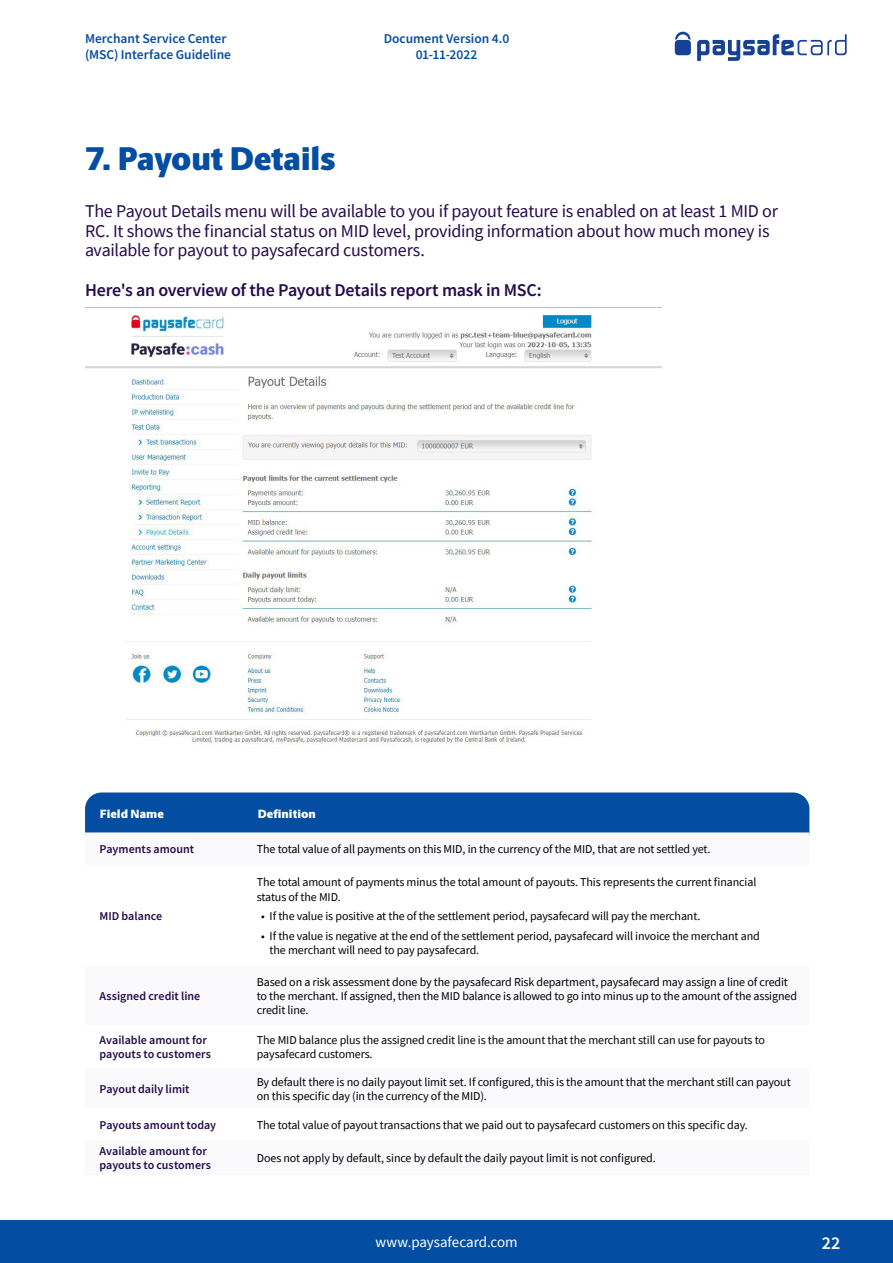
<style>
.page{position:relative;width:893px;height:1263px;background:#fff}
.page>*{position:absolute;margin:0;border:0;box-sizing:border-box;transform-origin:0 0}
.t1{font:900 33px "Berlingske Sans";letter-spacing:-.015em;color:#034ea2}
.t2{font:18px/19.5px "Source Sans Pro";letter-spacing:-.015em;color:#240b4b}
.t3{font:600 18px "Source Sans Pro";letter-spacing:-.015em;color:#240b4b}
.t4{font:600 18px "Source Sans Pro";color:#fff}
.t5{font:15px "Source Sans Pro";letter-spacing:-.005em;color:#fff}
.t6{font:600 13.5px/16.2px "Source Sans Pro";letter-spacing:-.005em;color:#034ea2}
.t7{font:12px/14.4px "Source Sans Pro";letter-spacing:-.01em;color:#000}
.t8{font:600 12px/14.4px "Source Sans Pro";color:#240b4b}
.t9{font:900 12px "Berlingske Sans";letter-spacing:.005em;color:#fff}
</style>
<div class="page">
<div style="left:0;top:1220px;width:893px;height:43px;background:#034ea2"></div>
<div style="left:675px;top:40px;width:16px;height:15px;background:#164194;border-radius:3px"></div>
<svg style="left:675px;top:32px;width:15px;height:8px"></svg>
<svg style="left:697px;top:34px;width:150px;height:27px"></svg>
<img style="left:85px;top:307px;width:576px;height:438px">
<div style="left:85px;top:792px;width:724px;height:40px;background:#034ea2"></div>
<p class="t6" style="left:85px;top:30px;width:148px">Merchant Service Center (MSC) Interface Guideline</p>
<p class="t6" style="left:384px;top:30px;width:127px;text-align:center">Document Version 4.0<br>01-11-2022</p>
<h1 class="t1" style="left:85px;top:134px;width:252px">7. Payout Details</h1>
<h2 class="t2" style="left:85px;top:201px;width:694px">The Payout Details menu will be available to you if payout feature is enabled on at least 1 MID or<br>RC. It shows the financial status on MID level, providing information about how much money is available for payout to paysafecard customers.</h2>
<h2 class="t3" style="left:85px;top:278px;width:458px">Here's an overview of the Payout Details report mask in MSC:</h2>
<p class="t9" style="left:100px;top:805px;width:66px">Field Name</p>
<p class="t9" style="left:258px;top:805px;width:60px">Definition</p>
<p class="t8" style="left:100px;top:842px;width:96px">Payments amount</p>
<p class="t7" style="left:257px;top:842px;width:455px">The total value of all payments on this MID, in the currency of the MID, that are not settled yet.</p>
<p class="t8" style="left:100px;top:909px;width:64px">MID balance</p>
<p class="t8" style="left:100px;top:989px;width:102px">Assigned credit line</p>
<p class="t7" style="left:257px;top:875px;width:501px">The total amount of payments minus the total amount of payouts. This represents the current financial status of the MID.</p>
<p class="t7" style="left:261px;top:909px;width:441px">• If the value is positive at the of the settlement period, paysafecard will pay the merchant.</p>
<p class="t7" style="left:270px;top:928px;width:492px;text-indent:-9px">• If the value is negative at the end of the settlement period, paysafecard will invoice the merchant and the merchant will need to pay paysafecard.</p>
<p class="t7" style="left:257px;top:974px;width:542px">Based on a risk assessment done by the paysafecard Risk department, paysafecard may assign a line of credit to the merchant. If assigned, then the MID balance is allowed to go into minus up to the amount of the assigned credit line.</p>
<p class="t8" style="left:100px;top:1033px;width:113px">Available amount for payouts to customers</p>
<p class="t7" style="left:257px;top:1033px;width:510px">The MID balance plus the assigned credit line is the amount that the merchant still can use for payouts to paysafecard customers.</p>
<p class="t8" style="left:100px;top:1081px;width:92px">Payout daily limit</p>
<p class="t7" style="left:257px;top:1074px;width:535px">By default there is no daily payout limit set. If configured, this is the amount that the merchant still can payout on this specific day (in the currency of the MID).</p>
<p class="t8" style="left:100px;top:1117px;width:118px">Payouts amount today</p>
<p class="t7" style="left:257px;top:1117px;width:492px">The total value of payout transactions that we paid out to paysafecard customers on this specific day.</p>
<p class="t8" style="left:100px;top:1143px;width:113px">Available amount for payouts to customers</p>
<p class="t7" style="left:257px;top:1151px;width:400px">Does not apply by default, since by default the daily payout limit is not configured.</p>
<p class="t5" style="left:375px;top:1232px;width:144px">www.paysafecard.com</p>
<h2 class="t4" style="left:822px;top:1231px;width:20px">22</h2>
</div>
